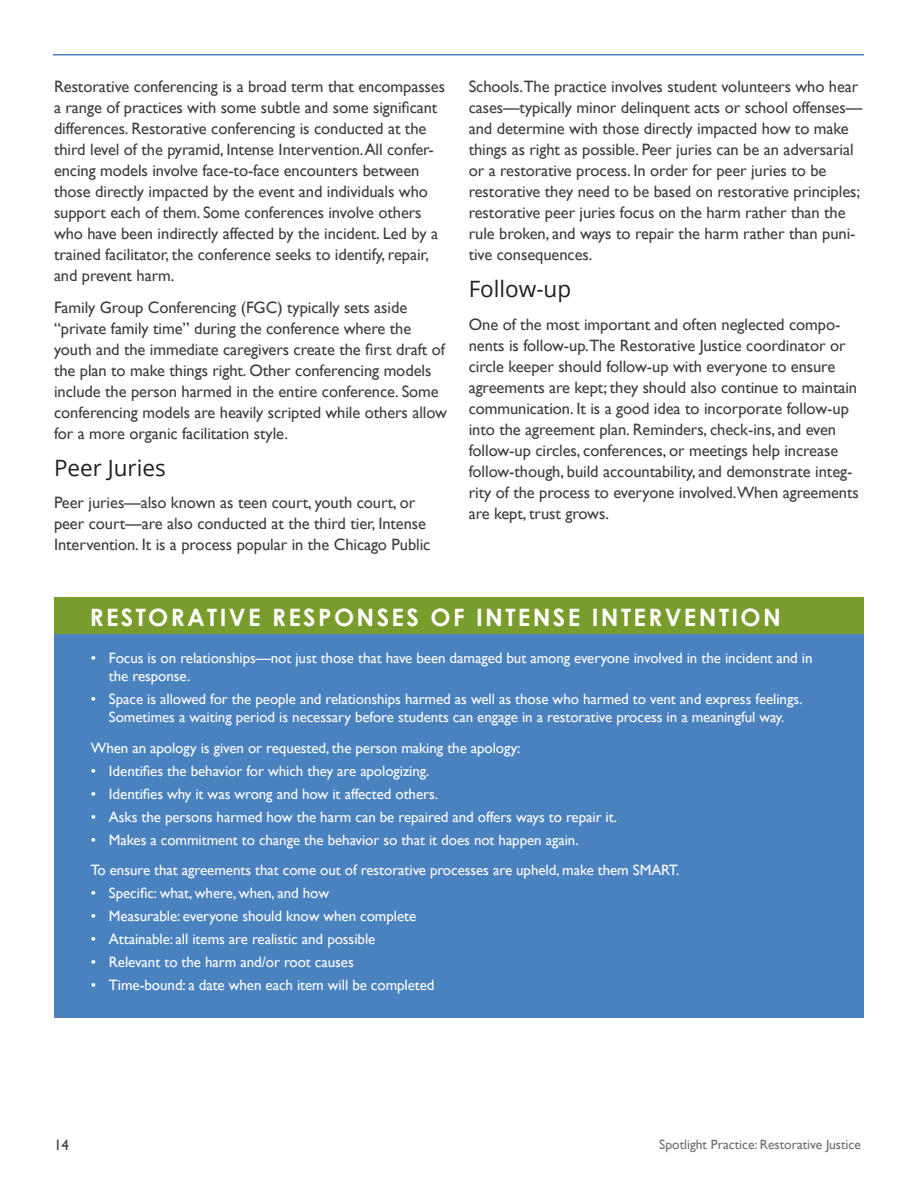
<style>
.page{position:relative;width:918px;height:1188px;background:#fff}
.page>*{position:absolute;margin:0;border:0;box-sizing:border-box;transform-origin:0 0}
.Sidebar_Big_Text{font:700 24px "Century Gothic";letter-spacing:.1em;color:#fff}
.Heading_Medium{font:22.5px "Open Sans";color:#231f20}
.t1{font:16.5px/21px "Gill Sans";letter-spacing:-.005em;color:#3e3e3f}
.Sidebar_Text{font:15px/18px "Gill Sans";letter-spacing:-.005em;color:#fff}
.t2{font:15px "Gill Sans";color:#3e3e3f}
.t3{font:13.5px "Gill Sans";color:#6c6d70}
</style>
<div class="page">
<hr style="left:53px;top:54px;width:811px;height:2px;background:#4a81bf">
<div style="left:54px;top:597px;width:810px;height:37px;background:#789d2c"></div>
<div style="left:54px;top:634px;width:810px;height:384px;background:#4a81bf"></div>
<p class="t1" style="left:54px;top:76px;width:393px">Restorative conferencing is a broad term that encompasses a range of practices with some subtle and some significant differences. Restorative conferencing is conducted at the third level of the pyramid, Intense Intervention. All confer&shy;encing models involve face-to-face encounters between those directly impacted by the event and individuals who support each of them. Some conferences involve others who have been indirectly affected by the incident. Led by a trained facilitator, the conference seeks to identify, repair, and prevent harm.</p>
<p class="t1" style="left:54px;top:297px;width:395px">Family Group Conferencing (FGC) typically sets aside “private family time” during the conference where the youth and the immediate caregivers create the first draft of the plan to make things right. Other conferencing models include the person harmed in the entire conference. Some conferencing models are heavily scripted while others allow for a more organic facilitation style.</p>
<p class="Heading_Medium" style="left:54px;top:452px;width:113px">Peer Juries</p>
<p class="t1" style="left:54px;top:492px;width:378px">Peer juries—also known as teen court, youth court, or peer court—are also conducted at the third tier, Intense<br>Intervention. It is a process popular in the Chicago Public</p>
<p class="t1" style="left:469px;top:76px;width:395px">Schools.The practice involves student volunteers who hear cases—typically minor delinquent acts or school offenses— and determine with those directly impacted how to make things as right as possible. Peer juries can be an adversarial or a restorative process. In order for peer juries to be restorative they need to be based on restorative principles; restorative peer juries focus on the harm rather than the rule broken, and ways to repair the harm rather than puni&shy;tive consequences.</p>
<p class="Heading_Medium" style="left:469px;top:273px;width:104px">Follow-up</p>
<p class="t1" style="left:469px;top:313px;width:392px">One of the most important and often neglected compo&shy;nents is follow-up.The Restorative Justice coordinator or circle keeper should follow-up with everyone to ensure agreements are kept; they should also continue to maintain communication. It is a good idea to incorporate follow-up into the agreement plan. Reminders, check-ins, and even follow-up circles, conferences, or meetings help increase follow-though, build accountability, and demonstrate integ&shy;rity of the process to everyone involved.When agreements are kept, trust grows.</p>
<p class="Sidebar_Big_Text" style="left:90px;top:602px;width:693px">RESTORATIVE RESPONSES OF INTENSE INTERVENTION</p>
<p class="Sidebar_Text" style="left:109px;top:650px;width:705px;text-indent:-18px">• Focus is on relationships—not just those that have been damaged but among everyone involved in the incident and in the response.</p>
<p class="Sidebar_Text" style="left:91px;top:691px;width:713px;text-align:center">• Space is allowed for the people and relationships harmed as well as those who harmed to vent and express feelings.<br>Sometimes a waiting period is necessary before students can engage in a restorative process in a meaningful way.</p>
<p class="Sidebar_Text" style="left:91px;top:739px;width:431px">When an apology is given or requested, the person making the apology:</p>
<p class="Sidebar_Text" style="left:91px;top:762px;width:340px">• Identifies the behavior for which they are apologizing.</p>
<p class="Sidebar_Text" style="left:91px;top:785px;width:349px">• Identifies why it was wrong and how it affected others.</p>
<p class="Sidebar_Text" style="left:91px;top:808px;width:528px">• Asks the persons harmed how the harm can be repaired and offers ways to repair it.</p>
<p class="Sidebar_Text" style="left:91px;top:831px;width:489px">• Makes a commitment to change the behavior so that it does not happen again.</p>
<p class="Sidebar_Text" style="left:91px;top:861px;width:590px">To ensure that agreements that come out of restorative processes are upheld, make them SMART.</p>
<p class="Sidebar_Text" style="left:91px;top:884px;width:240px">• Specific: what, where, when, and how</p>
<p class="Sidebar_Text" style="left:91px;top:907px;width:327px">• Measurable: everyone should know when complete</p>
<p class="Sidebar_Text" style="left:91px;top:930px;width:286px">• Attainable: all items are realistic and possible</p>
<p class="Sidebar_Text" style="left:91px;top:953px;width:264px">• Relevant to the harm and/or root causes</p>
<p class="Sidebar_Text" style="left:91px;top:976px;width:345px">• Time-bound: a date when each item will be completed</p>
<p class="t2" style="left:54px;top:1136px;width:16px">14</p>
<p class="t3" style="left:659px;top:1136px;width:203px">Spotlight Practice: Restorative Justice</p>
</div>
